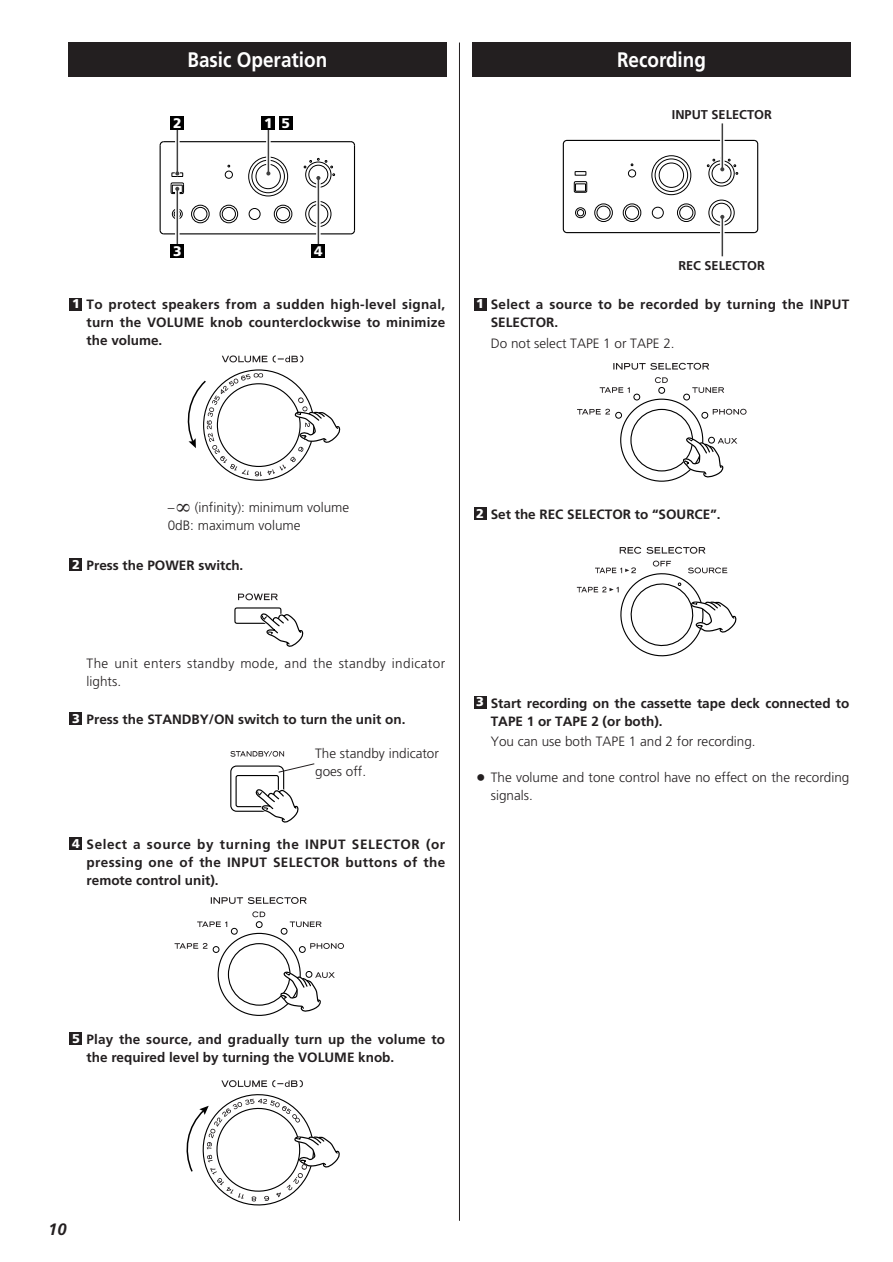
<style>
.page{position:relative;width:893px;height:1262px;background:#fff}
.page>*{position:absolute;margin:0;border:0;box-sizing:border-box;transform-origin:0 0}
.t1{font:700 21px "Frutiger";color:#fff;scale:.9 1}
.t2{font:italic 700 16.5px "Frutiger";color:#231f20}
.t3{font:900 13.95px "Frutiger";color:#fff}
.t4{font:700 13.5px/18px "Frutiger";color:#231f20}
.t5{font:300 13.5px/18px "Frutiger";color:#231f20}
.t6{font:300 13.5px/18px "Frutiger";letter-spacing:.025em;color:#231f20}
.t7{font:700 13.5px/18px "Frutiger";letter-spacing:.025em;color:#231f20}
.t8{font:700 12.75px "Frutiger";color:#231f20}
.t9{font:900 12.75px "Frutiger";color:#fff}
.s1{font-weight:900;font-size:12.75px;color:#fff}
.s2{font-family:"Teac Font";font-weight:400}
</style>
<div class="page">
<hr style="left:459px;top:43px;width:1px;height:1177px;background:#231f20">
<div style="left:68px;top:43px;width:378px;height:34px;background:#231f20"></div>
<div style="left:70px;top:1032px;width:12px;height:13px;background:#231f20"></div>
<div style="left:473px;top:696px;width:13px;height:12px;background:#231f20"></div>
<div style="left:472px;top:43px;width:378px;height:34px;background:#231f20"></div>
<div style="left:248px;top:157px;width:40px;height:39px;border:1px solid #000;border-radius:50%"></div>
<hr style="left:164px;top:233px;width:187px;height:1px;background:#000">
<hr style="left:159px;top:145px;width:2px;height:85px;background:#000">
<svg style="left:159px;top:229px;width:6px;height:6px"></svg>
<svg style="left:159px;top:141px;width:6px;height:5px"></svg>
<hr style="left:354px;top:145px;width:1px;height:85px;background:#000">
<svg style="left:350px;top:229px;width:5px;height:6px"></svg>
<svg style="left:350px;top:141px;width:5px;height:5px"></svg>
<hr style="left:164px;top:141px;width:187px;height:1px;background:#000">
<svg style="left:175px;top:227px;width:4px;height:18px"></svg>
<hr style="left:176px;top:189px;width:2px;height:63px;background:#404040">
<svg style="left:175px;top:130px;width:5px;height:28px"></svg>
<hr style="left:177px;top:123px;width:1px;height:50px;background:#404040">
<div style="left:171px;top:245px;width:13px;height:13px;background:#000"></div>
<svg style="left:316px;top:227px;width:4px;height:18px"></svg>
<hr style="left:317px;top:178px;width:2px;height:74px;background:#404040">
<div style="left:312px;top:245px;width:13px;height:13px;background:#000"></div>
<div style="left:171px;top:117px;width:13px;height:13px;background:#000"></div>
<svg style="left:266px;top:130px;width:4px;height:28px"></svg>
<hr style="left:267px;top:123px;width:2px;height:50px;background:#404040">
<svg style="left:171px;top:158px;width:164px;height:69px"></svg>
<div style="left:262px;top:117px;width:13px;height:13px;background:#000"></div>
<div style="left:279px;top:117px;width:13px;height:13px;background:#000"></div>
<div style="left:70px;top:298px;width:12px;height:12px;background:#231f20"></div>
<svg style="left:186px;top:1080px;width:154px;height:126px"></svg>
<div style="left:70px;top:558px;width:12px;height:13px;background:#231f20"></div>
<svg style="left:238px;top:593px;width:40px;height:7px"></svg>
<svg style="left:234px;top:607px;width:70px;height:40px"></svg>
<div style="left:70px;top:712px;width:12px;height:13px;background:#231f20"></div>
<svg style="left:230px;top:751px;width:54px;height:5px"></svg>
<svg style="left:230px;top:763px;width:85px;height:60px"></svg>
<div style="left:70px;top:837px;width:12px;height:12px;background:#231f20"></div>
<svg style="left:211px;top:897px;width:96px;height:7px"></svg>
<svg style="left:174px;top:911px;width:170px;height:105px"></svg>
<svg style="left:222px;top:355px;width:81px;height:7px"></svg>
<svg style="left:187px;top:369px;width:154px;height:112px"></svg>
<div style="left:473px;top:298px;width:13px;height:12px;background:#231f20"></div>
<svg style="left:613px;top:363px;width:96px;height:7px"></svg>
<svg style="left:577px;top:377px;width:169px;height:105px"></svg>
<div style="left:473px;top:507px;width:13px;height:13px;background:#231f20"></div>
<svg style="left:619px;top:547px;width:86px;height:7px"></svg>
<svg style="left:577px;top:560px;width:160px;height:97px"></svg>
<div style="left:651px;top:155px;width:40px;height:40px;border:1px solid #000;border-radius:50%"></div>
<hr style="left:567px;top:232px;width:187px;height:1px;background:#000">
<hr style="left:562px;top:144px;width:2px;height:85px;background:#000">
<svg style="left:562px;top:228px;width:6px;height:6px"></svg>
<svg style="left:562px;top:139px;width:6px;height:6px"></svg>
<hr style="left:757px;top:144px;width:1px;height:85px;background:#000">
<svg style="left:753px;top:228px;width:5px;height:6px"></svg>
<svg style="left:753px;top:139px;width:5px;height:6px"></svg>
<hr style="left:567px;top:140px;width:187px;height:1px;background:#000">
<svg style="left:720px;top:226px;width:4px;height:30px"></svg>
<hr style="left:721px;top:217px;width:2px;height:39px;background:#404040">
<svg style="left:720px;top:124px;width:4px;height:33px"></svg>
<hr style="left:721px;top:123px;width:2px;height:46px;background:#404040">
<svg style="left:574px;top:157px;width:164px;height:69px"></svg>
<h1 class="t1" style="left:187px;top:51px;width:157px">Basic Operation</h1>
<p class="t3" style="left:173px;top:118px;width:10px">2</p>
<p class="t3" style="left:264px;top:118px;width:28px">1 5</p>
<h1 class="t1" style="left:617px;top:51px;width:100px">Recording</h1>
<p class="t8" style="left:671px;top:110px;width:101px">INPUT SELECTOR</p>
<p class="t3" style="left:173px;top:246px;width:10px">3</p>
<p class="t3" style="left:314px;top:246px;width:10px">4</p>
<p class="t9" style="left:72px;top:299px;width:9px">1</p>
<p class="t4" style="left:87px;top:297px;width:360px;text-align:justify">To protect speakers from a sudden high-level signal, turn the VOLUME knob counterclockwise to minimize the volume.</p>
<p class="t8" style="left:678px;top:260px;width:88px">REC SELECTOR</p>
<p class="t9" style="left:476px;top:299px;width:9px">1</p>
<p class="t7" style="left:490px;top:297px;width:360px">Select a source to be recorded by turning the INPUT<br>SELECTOR.</p>
<p class="t5" style="left:490px;top:335px;width:185px">Do not select TAPE 1 or TAPE 2.</p>
<p class="t5" style="left:168px;top:499px;width:183px">–∞ (infinity): minimum volume<br>0dB: maximum volume</p>
<p class="t4" style="left:72px;top:557px;width:173px"><span class="s1">2</span> Press the POWER switch.</p>
<p class="t4" style="left:476px;top:506px;width:246px"><span class="s1">2</span> Set the REC SELECTOR to “SOURCE”.</p>
<p class="t6" style="left:87px;top:655px;width:360px">The unit enters standby mode, and the standby indicator lights.</p>
<p class="t4" style="left:72px;top:711px;width:335px"><span class="s1">3</span> Press the STANDBY/ON switch to turn the unit on.</p>
<p class="t5" style="left:315px;top:745px;width:125px">The standby indicator goes off.</p>
<p class="t4" style="left:87px;top:836px;width:360px;text-align:justify">Select a source by turning the INPUT SELECTOR (or pressing one of the INPUT SELECTOR buttons of the remote control unit).</p>
<p class="t9" style="left:72px;top:838px;width:9px">4</p>
<p class="t4" style="left:490px;top:695px;width:360px">Start recording on the cassette tape deck connected to<br>TAPE 1 or TAPE 2 (or both).</p>
<p class="t5" style="left:490px;top:733px;width:266px">You can use both TAPE 1 and 2 for recording.</p>
<p class="t5" style="left:490px;top:769px;width:360px;text-indent:-14px"><span class="s2">&lt;</span> The volume and tone control have no effect on the recording signals.</p>
<p class="t9" style="left:476px;top:697px;width:9px">3</p>
<p class="t4" style="left:87px;top:1031px;width:360px">Play the source, and gradually turn up the volume to the required level by turning the VOLUME knob.</p>
<p class="t9" style="left:72px;top:1033px;width:9px">5</p>
<p class="t2" style="left:48px;top:1222px;width:20px">10</p>
</div>
